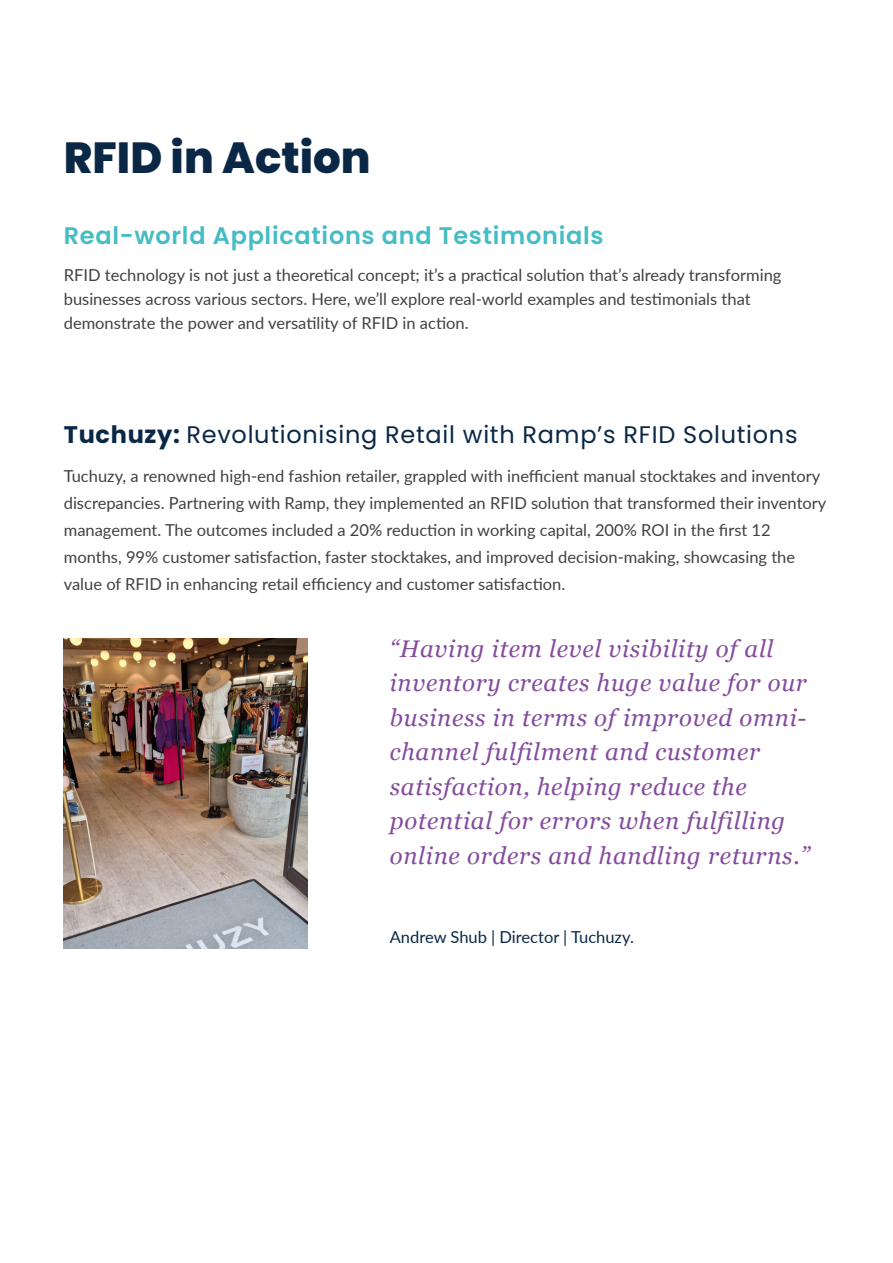
<style>
.page{position:relative;width:893px;height:1263px;background:#fff}
.page>*{position:absolute;margin:0;border:0;box-sizing:border-box;transform-origin:0 0}
.t1{font:800 43.5px "Poppins";color:#0a2846}
.t2{font:italic 24px/34.5px "Georgia";letter-spacing:.03em;color:#854c9e}
.t3{font:24px "Poppins";letter-spacing:.03em;color:#0a2846}
.t4{font:600 24px "Poppins";letter-spacing:.03em;color:#44bdc4}
.t5{font:16.5px/27px "Lato";color:#414042}
.t6{font:16.5px "Lato";color:#0a2846}
.s1{font-weight:700}
</style>
<div class="page">
<img style="left:64px;top:639px;width:244px;height:309px">
<h1 class="t1" style="left:64px;top:133px;width:308px">RFID in Action</h1>
<h2 class="t4" style="left:64px;top:222px;width:541px">Real-world Applications and Testimonials</h2>
<p class="t5" style="left:64px;top:262px;width:719px;line-height:24px">RFID technology is not just a theoretical concept; it’s a practical solution that’s already transforming businesses across various sectors. Here, we’ll explore real-world examples and testimonials that demonstrate the power and versatility of RFID in action.</p>
<h2 class="t3" style="left:64px;top:420px;width:735px"><span class="s1">Tuchuzy:</span> Revolutionising Retail with Ramp’s RFID Solutions</h2>
<p class="t5" style="left:64px;top:462px;width:764px">Tuchuzy, a renowned high-end fashion retailer, grappled with inefficient manual stocktakes and inventory discrepancies. Partnering with Ramp, they implemented an RFID solution that transformed their inventory management. The outcomes included a 20% reduction in working capital, 200% ROI in the first 12 months, 99% customer satisfaction, faster stocktakes, and improved decision-making, showcasing the value of RFID in enhancing retail efficiency and customer satisfaction.</p>
<p class="t2" style="left:390px;top:631px;width:421px">“Having item level visibility of all inventory creates huge value for our business in terms of improved omni&shy;channel fulfilment and customer satisfaction, helping reduce the potential for errors when fulfilling online orders and handling returns.”</p>
<p class="t6" style="left:390px;top:925px;width:246px">Andrew Shub | Director | Tuchuzy.</p>
</div>
